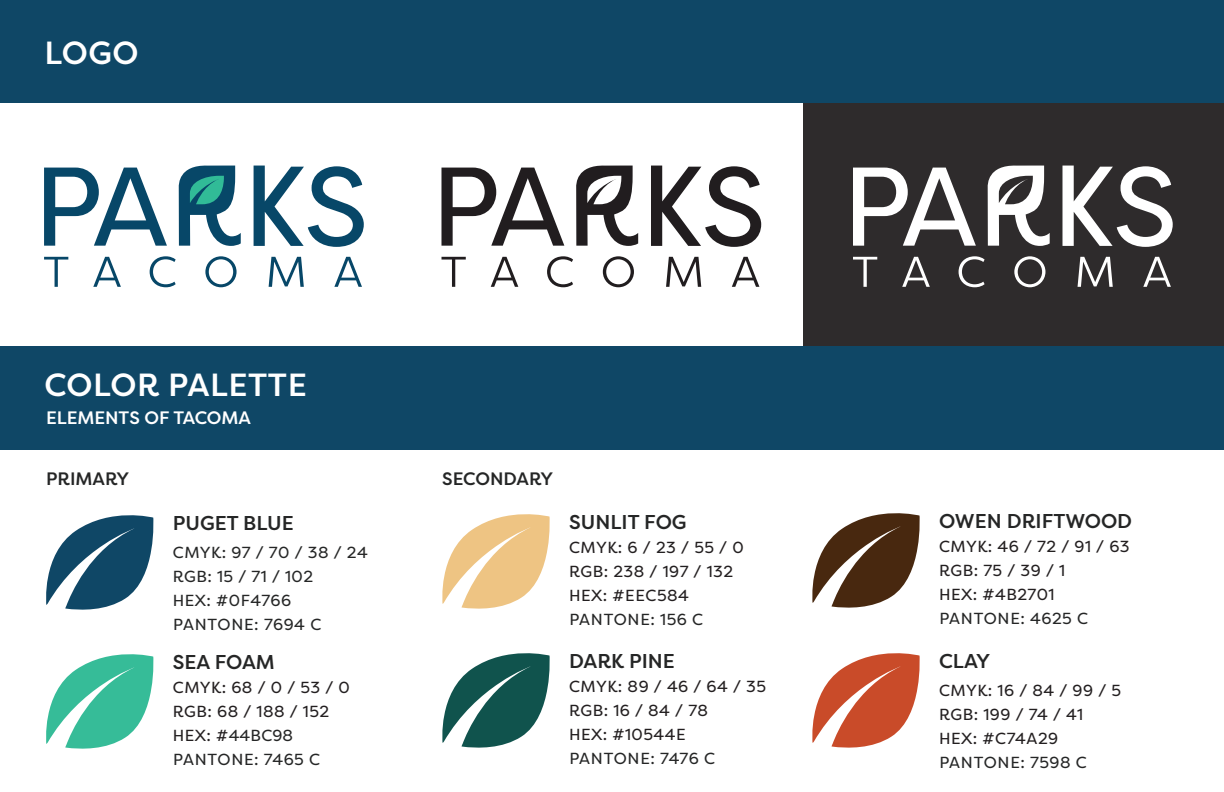
<style>
.page{position:relative;width:1224px;height:792px;background:#fff}
.page>*{position:absolute;margin:0;border:0;box-sizing:border-box;transform-origin:0 0}
.t1{font:500 32px "Filson Pro";letter-spacing:.02em;color:#fff}
.t2{font:500 20px "Filson Pro";color:#252626}
.t3{font:500 18px "Filson Pro";color:#252626}
.t4{font:500 18px "Filson Pro";color:#fff}
.t5{font:16px/24px "Filson Pro";letter-spacing:.03em;color:#231f20}
.t6{font:16px/24px "Filson Pro";letter-spacing:.03em;color:#252626}
.s1{color:#252626}
</style>
<div class="page">
<div style="left:804px;top:72px;width:420px;height:304px;background:#2e2b2c"></div>
<div style="left:0;top:346px;width:1224px;height:104px;background:#0f4766"></div>
<div style="left:0;top:0;width:1224px;height:103px;background:#0f4766"></div>
<svg style="left:46px;top:515px;width:108px;height:95px"></svg>
<svg style="left:442px;top:514px;width:108px;height:95px"></svg>
<svg style="left:46px;top:654px;width:108px;height:95px"></svg>
<svg style="left:442px;top:653px;width:108px;height:95px"></svg>
<svg style="left:812px;top:653px;width:108px;height:95px"></svg>
<svg style="left:812px;top:513px;width:108px;height:95px"></svg>
<svg style="left:441px;top:168px;width:123px;height:78px"></svg>
<svg style="left:442px;top:257px;width:24px;height:30px"></svg>
<svg style="left:491px;top:257px;width:27px;height:30px"></svg>
<svg style="left:547px;top:256px;width:26px;height:31px"></svg>
<svg style="left:603px;top:256px;width:31px;height:31px"></svg>
<svg style="left:666px;top:257px;width:35px;height:30px"></svg>
<svg style="left:732px;top:257px;width:27px;height:30px"></svg>
<svg style="left:576px;top:165px;width:62px;height:81px"></svg>
<svg style="left:651px;top:166px;width:110px;height:81px"></svg>
<svg style="left:44px;top:257px;width:24px;height:30px"></svg>
<svg style="left:93px;top:257px;width:28px;height:30px"></svg>
<svg style="left:150px;top:256px;width:26px;height:31px"></svg>
<svg style="left:205px;top:256px;width:32px;height:31px"></svg>
<svg style="left:269px;top:257px;width:35px;height:30px"></svg>
<svg style="left:334px;top:257px;width:28px;height:30px"></svg>
<svg style="left:44px;top:168px;width:123px;height:78px"></svg>
<svg style="left:179px;top:165px;width:62px;height:81px"></svg>
<svg style="left:254px;top:166px;width:110px;height:81px"></svg>
<svg style="left:853px;top:168px;width:123px;height:78px"></svg>
<svg style="left:853px;top:257px;width:24px;height:30px"></svg>
<svg style="left:902px;top:257px;width:28px;height:30px"></svg>
<svg style="left:959px;top:256px;width:26px;height:31px"></svg>
<svg style="left:1014px;top:256px;width:31px;height:31px"></svg>
<svg style="left:1078px;top:257px;width:35px;height:30px"></svg>
<svg style="left:1143px;top:257px;width:28px;height:30px"></svg>
<svg style="left:988px;top:165px;width:62px;height:81px"></svg>
<svg style="left:1062px;top:166px;width:111px;height:81px"></svg>
<h1 class="t1" style="left:44px;top:30px;width:96px">LOGO</h1>
<h1 class="t1" style="left:44px;top:362px;width:264px">COLOR PALETTE</h1>
<p class="t4" style="left:46px;top:405px;width:206px">ELEMENTS OF TACOMA</p>
<p class="t3" style="left:46px;top:466px;width:85px">PRIMARY</p>
<p class="t3" style="left:442px;top:466px;width:112px">SECONDARY</p>
<p class="t2" style="left:173px;top:509px;width:122px">PUGET BLUE</p>
<p class="t6" style="left:173px;top:540px;width:196px">CMYK: 97 / 70 / 38 / 24<br>RGB: 15 / 71 / 102<br>HEX: #0F4766<br>PANTONE: 7694 C</p>
<p class="t2" style="left:173px;top:648px;width:103px">SEA FOAM</p>
<p class="t5" style="left:173px;top:675px;width:179px">CMYK: 68 / 0 / 53 / 0<br>RGB: 68 / 188 / 152<br>HEX: #<span class="s1">44BC98<br>PANTONE: 7465 C</span></p>
<p class="t2" style="left:569px;top:508px;width:119px">SUNLIT FOG</p>
<p class="t5" style="left:569px;top:535px;width:176px">CMYK: 6 / 23 / 55 / 0<br>RGB: 238 / 197 / 132<br>HEX: #EEC584</p>
<p class="t6" style="left:569px;top:607px;width:135px">PANTONE: 156 C</p>
<p class="t2" style="left:569px;top:647px;width:107px">DARK PINE</p>
<p class="t5" style="left:569px;top:674px;width:198px">CMYK: 89 / 46 / 64 / 35<br>RGB: 16 / 84 / 78<br>HEX: #10544E</p>
<p class="t6" style="left:569px;top:746px;width:147px">PANTONE: 7476 C</p>
<p class="t2" style="left:939px;top:507px;width:194px">OWEN DRIFTWOOD</p>
<p class="t5" style="left:939px;top:534px;width:192px">CMYK: 46 / 72 / 91 / 63<br>RGB: 75 / 39 / 1<br>HEX: #4B2701</p>
<p class="t6" style="left:939px;top:606px;width:150px">PANTONE: 4625 C</p>
<p class="t2" style="left:939px;top:647px;width:53px">CLAY</p>
<p class="t5" style="left:939px;top:678px;width:183px">CMYK: 16 / 84 / 99 / 5<br>RGB: 199 / 74 / 41<br>HEX: #C74A29</p>
<p class="t6" style="left:939px;top:750px;width:149px">PANTONE: 7598 C</p>
</div>
